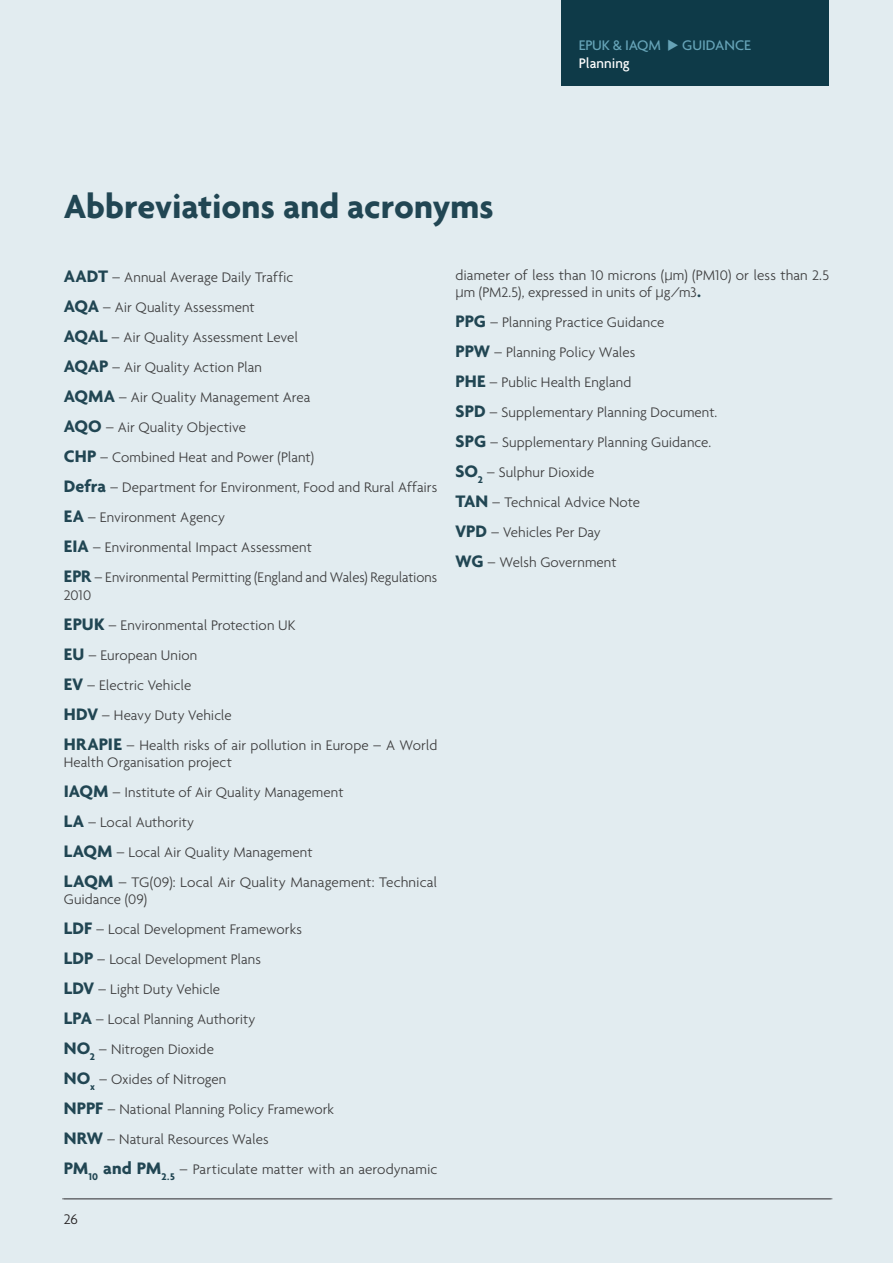
<style>
.page{position:relative;width:893px;height:1263px;background:#e2ecf0}
.page>*{position:absolute;margin:0;border:0;box-sizing:border-box;transform-origin:0 0}
._03_RevisedBody_Just{font:700 36px "Agenda";letter-spacing:-.005em;color:#214653}
._03_RevisedBody_Just-2{font:300 15px/17.2px "Agenda";color:#3e3e3f}
.t1{font:500 15px/18px "Agenda";color:#66a3b7}
.t2{font:300 15px "Agenda";color:#231f20}
.s1{color:#fff}
.s2{font-weight:700;font-size:18px;color:#214653}
.s3{font-family:"Helvetica"}
</style>
<div class="page">
<hr style="left:64px;top:1198px;width:768px;height:1px;background:#636569">
<div style="left:562px;top:0;width:267px;height:85px;background:#0e3a48"></div>
<hr style="left:62px;top:1198px;width:769px;height:1px;background:#636569">
<p class="_03_RevisedBody_Just" style="left:64px;top:185px;width:431px">Abbreviations and acronyms</p>
<p class="t1" style="left:579px;top:36px;width:174px">EPUK &amp; IAQM ◆ GUIDANCE<br><span class="s1">Planning</span></p>
<p class="_03_RevisedBody_Just-2" style="left:64px;top:269px;width:231px"><span class="s2">AADT</span> – Annual Average Daily Traffic</p>
<p class="_03_RevisedBody_Just-2" style="left:64px;top:299px;width:192px"><span class="s2">AQA</span> – Air Quality Assessment</p>
<p class="_03_RevisedBody_Just-2" style="left:64px;top:329px;width:236px"><span class="s2">AQAL</span> – Air Quality Assessment Level</p>
<p class="_03_RevisedBody_Just-2" style="left:64px;top:359px;width:200px"><span class="s2">AQAP</span> – Air Quality Action Plan</p>
<p class="_03_RevisedBody_Just-2" style="left:64px;top:389px;width:248px"><span class="s2">AQMA</span> – Air Quality Management Area</p>
<p class="_03_RevisedBody_Just-2" style="left:64px;top:419px;width:184px"><span class="s2">AQO</span> – Air Quality Objective</p>
<p class="_03_RevisedBody_Just-2" style="left:64px;top:449px;width:252px"><span class="s2">CHP</span> – Combined Heat and Power (Plant)</p>
<p class="_03_RevisedBody_Just-2" style="left:64px;top:479px;width:375px"><span class="s2">Defra</span> – Department for Environment, Food and Rural Affairs</p>
<p class="_03_RevisedBody_Just-2" style="left:64px;top:509px;width:163px"><span class="s2">EA</span> – Environment Agency</p>
<p class="_03_RevisedBody_Just-2" style="left:64px;top:539px;width:250px"><span class="s2">EIA</span> – Environmental Impact Assessment</p>
<p class="_03_RevisedBody_Just-2" style="left:64px;top:569px;width:375px"><span class="s2">EPR</span> – Environmental Permitting (England and Wales) Regulations<br>2010</p>
<p class="_03_RevisedBody_Just-2" style="left:64px;top:616px;width:233px"><span class="s2">EPUK</span> – Environmental Protection UK</p>
<p class="_03_RevisedBody_Just-2" style="left:64px;top:646px;width:135px"><span class="s2">EU</span> – European Union</p>
<p class="_03_RevisedBody_Just-2" style="left:64px;top:676px;width:129px"><span class="s2">EV</span> – Electric Vehicle</p>
<p class="_03_RevisedBody_Just-2" style="left:64px;top:706px;width:170px"><span class="s2">HDV</span> – Heavy Duty Vehicle</p>
<p class="_03_RevisedBody_Just-2" style="left:64px;top:736px;width:375px"><span class="s2">HRAPIE</span> – Health risks of air pollution in Europe – A World<br>Health Organisation project</p>
<p class="_03_RevisedBody_Just-2" style="left:64px;top:783px;width:281px"><span class="s2">IAQM</span> – Institute of Air Quality Management</p>
<p class="_03_RevisedBody_Just-2" style="left:64px;top:813px;width:132px"><span class="s2">LA</span> – Local Authority</p>
<p class="_03_RevisedBody_Just-2" style="left:64px;top:843px;width:250px"><span class="s2">LAQM</span> – Local Air Quality Management</p>
<p class="_03_RevisedBody_Just-2" style="left:64px;top:873px;width:375px"><span class="s2">LAQM</span> – TG(09): Local Air Quality Management: Technical<br>Guidance (09)</p>
<p class="_03_RevisedBody_Just-2" style="left:64px;top:920px;width:240px"><span class="s2">LDF</span> – Local Development Frameworks</p>
<p class="_03_RevisedBody_Just-2" style="left:64px;top:950px;width:199px"><span class="s2">LDP</span> – Local Development Plans</p>
<p class="_03_RevisedBody_Just-2" style="left:64px;top:980px;width:158px"><span class="s2">LDV</span> – Light Duty Vehicle</p>
<p class="_03_RevisedBody_Just-2" style="left:64px;top:1010px;width:193px"><span class="s2">LPA</span> – Local Planning Authority</p>
<p class="_03_RevisedBody_Just-2" style="left:64px;top:1040px;width:152px"><span class="s2">NO</span><sub>2</sub> – Nitrogen Dioxide</p>
<p class="_03_RevisedBody_Just-2" style="left:64px;top:1070px;width:164px"><span class="s2">NO</span><sub>x</sub> – Oxides of Nitrogen</p>
<p class="_03_RevisedBody_Just-2" style="left:64px;top:1100px;width:272px"><span class="s2">NPPF</span> – National Planning Policy Framework</p>
<p class="_03_RevisedBody_Just-2" style="left:64px;top:1130px;width:206px"><span class="s2">NRW</span> – Natural Resources Wales</p>
<p class="_03_RevisedBody_Just-2" style="left:64px;top:1160px;width:375px"><span class="s2">PM</span><sub>10</sub> <span class="s2">and PM</span><sub>2.5</sub> – Particulate matter with an aerodynamic</p>
<p class="t2" style="left:64px;top:1210px;width:16px">26</p>
<p class="_03_RevisedBody_Just-2" style="left:455px;top:266px;width:375px">diameter of less than 10 microns (<span class="s3">µ</span>m) (PM10) or less than 2.5 <span class="s3">µ</span>m (PM2.5), expressed in units of <span class="s3">µ</span>g/m3<span class="s2">.</span></p>
<p class="_03_RevisedBody_Just-2" style="left:455px;top:313px;width:210px"><span class="s2">PPG</span> – Planning Practice Guidance</p>
<p class="_03_RevisedBody_Just-2" style="left:455px;top:343px;width:181px"><span class="s2">PPW</span> – Planning Policy Wales</p>
<p class="_03_RevisedBody_Just-2" style="left:455px;top:373px;width:177px"><span class="s2">PHE</span> – Public Health England</p>
<p class="_03_RevisedBody_Just-2" style="left:455px;top:403px;width:263px"><span class="s2">SPD</span> – Supplementary Planning Document.</p>
<p class="_03_RevisedBody_Just-2" style="left:455px;top:433px;width:257px"><span class="s2">SPG</span> – Supplementary Planning Guidance.</p>
<p class="_03_RevisedBody_Just-2" style="left:455px;top:463px;width:140px"><span class="s2">SO</span><sub>2</sub> – Sulphur Dioxide</p>
<p class="_03_RevisedBody_Just-2" style="left:455px;top:493px;width:186px"><span class="s2">TAN</span> – Technical Advice Note</p>
<p class="_03_RevisedBody_Just-2" style="left:455px;top:523px;width:147px"><span class="s2">VPD</span> – Vehicles Per Day</p>
<p class="_03_RevisedBody_Just-2" style="left:455px;top:553px;width:163px"><span class="s2">WG</span> – Welsh Government</p>
</div>
